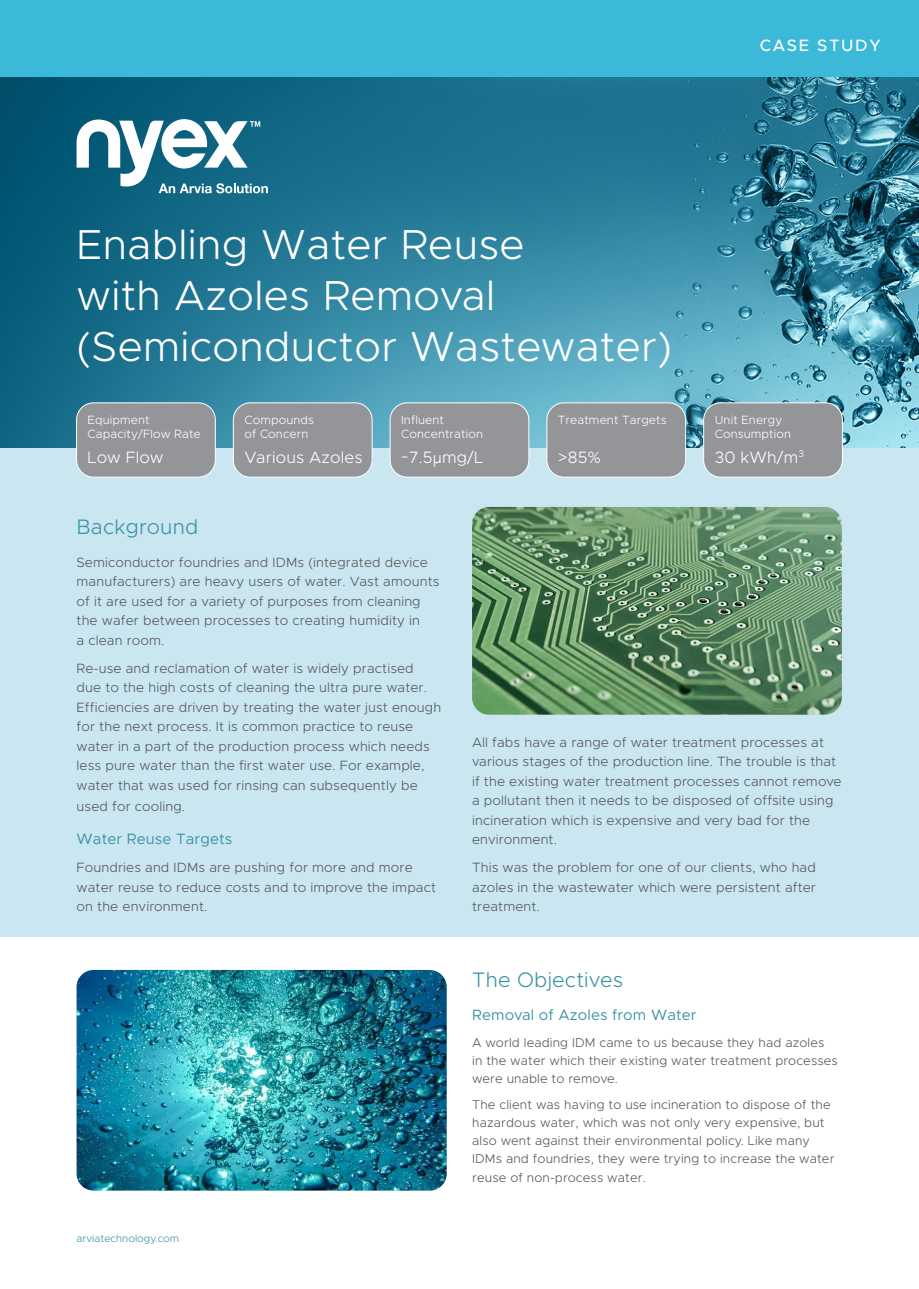
<style>
.page{position:relative;width:919px;height:1289px;background:#fff}
.page>*{position:absolute;margin:0;border:0;box-sizing:border-box;transform-origin:0 0}
.t1{font:300 42px/51px "Metropolis";letter-spacing:.01em;color:#fff}
.t2{font:300 21px "Metropolis";letter-spacing:.01em;color:#3d93a5}
.t3{font:300 16.5px "Metropolis";letter-spacing:.01em;color:#fff}
.t4{font:500 16.5px "Metropolis";letter-spacing:.1em;color:#fff}
.H4_Regular{font:15px "Metropolis";letter-spacing:.01em;color:#3d93a5}
.t5{font:300 13.5px/19.5px "Metropolis";letter-spacing:.01em;color:#57585a}
.Case_Study_Body{font:300 12.75px/18px "Metropolis";letter-spacing:.01em;color:#57585a}
.t6{font:300 12px/13.5px "Metropolis";letter-spacing:.01em;color:#fff}
.t7{font:300 10.5px "Metropolis";color:#3d93a5}
.s1{font-family:"Avenir"}
</style>
<div class="page">
<div style="left:0;top:0;width:918px;height:936px;background:#c9e6f1"></div>
<img style="left:0;top:77px;width:918px;height:370px">
<svg style="left:77px;top:119px;width:191px;height:74px;background:#6c9fb1"></svg>
<div style="left:0;top:0;width:918px;height:77px;background:#3cb8d8"></div>
<div style="left:77px;top:403px;width:138px;height:74px;background:#939598;border-radius:17px"></div>
<div style="left:76px;top:402px;width:140px;height:75px;border:1px solid #fff;border-radius:17px"></div>
<div style="left:233px;top:403px;width:139px;height:74px;background:#939598;border-radius:17px"></div>
<div style="left:233px;top:402px;width:139px;height:75px;border:1px solid #fff;border-radius:17px"></div>
<div style="left:390px;top:403px;width:139px;height:74px;background:#939598;border-radius:17px"></div>
<div style="left:390px;top:402px;width:139px;height:75px;border:1px solid #fff;border-radius:17px"></div>
<div style="left:547px;top:403px;width:138px;height:74px;background:#939598;border-radius:17px"></div>
<div style="left:546px;top:402px;width:140px;height:75px;border:1px solid #fff;border-radius:17px"></div>
<div style="left:703px;top:403px;width:139px;height:74px;background:#939598;border-radius:17px"></div>
<div style="left:703px;top:402px;width:139px;height:75px;border:1px solid #fff;border-radius:17px"></div>
<img style="left:472px;top:507px;width:369px;height:207px">
<img style="left:77px;top:969px;width:369px;height:221px">
<h2 class="t4" style="left:759px;top:35px;width:122px">CASE STUDY</h2>
<p class="t1" style="left:77px;top:219px;width:597px">Enabling Water Reuse<br>with Azoles Removal (Semiconductor Wastewater)</p>
<h2 class="t6" style="left:88px;top:413px;width:115px">Equipment<br>Capacity/Flow Rate</h2>
<h2 class="t3" style="left:88px;top:447px;width:77px">Low Flow</h2>
<h2 class="t6" style="left:244px;top:413px;width:71px">Compounds of Concern</h2>
<h2 class="t3" style="left:244px;top:447px;width:120px">Various Azoles</h2>
<h2 class="t6" style="left:401px;top:413px;width:83px">Influent<br>Concentration</h2>
<h2 class="t3" style="left:401px;top:447px;width:83px">~7.5<span class="s1">µ</span>mg/L</h2>
<h2 class="t6" style="left:558px;top:413px;width:110px">Treatment Targets</h2>
<h2 class="t3" style="left:558px;top:447px;width:44px">&gt;85%</h2>
<h2 class="t6" style="left:714px;top:413px;width:78px">Unit Energy<br>Consumption</h2>
<h2 class="t3" style="left:714px;top:447px;width:91px">30 kWh/m<sup>3</sup></h2>
<h2 class="t2" style="left:77px;top:514px;width:123px">Background</h2>
<p class="t5" style="left:77px;top:552px;width:364px">Semiconductor foundries and IDMs (integrated device manufacturers) are heavy users of water. Vast amounts of it are used for a variety of purposes from cleaning the wafer between processes to creating humidity in<br>a clean room.</p>
<p class="t5" style="left:77px;top:658px;width:366px">Re-use and reclamation of water is widely practised due to the high costs of cleaning the ultra pure water.<br>Efficiencies are driven by treating the water just enough for the next process. It is common practice to reuse water in a part of the production process which needs less pure water than the first water use. For example, water that was used for rinsing can subsequently be</p>
<p class="t5" style="left:77px;top:796px;width:110px">used for cooling.</p>
<p class="H4_Regular" style="left:77px;top:830px;width:157px">Water Reuse Targets</p>
<p class="t5" style="left:77px;top:858px;width:361px">Foundries and IDMs are pushing for more and more water reuse to reduce costs and to improve the impact on the environment.</p>
<p class="t7" style="left:77px;top:1231px;width:104px">arviatechnology.com</p>
<p class="t5" style="left:472px;top:732px;width:371px">All fabs have a range of water treatment processes at various stages of the production line. The trouble is that if the existing water treatment processes cannot remove a pollutant then it needs to be disposed of offsite using incineration which is expensive and very bad for the environment.</p>
<p class="t5" style="left:472px;top:858px;width:345px;text-align:justify">This was the problem for one of our clients, who had azoles in the wastewater which were persistent after treatment.</p>
<p class="t2" style="left:472px;top:966px;width:152px">The Objectives</p>
<p class="H4_Regular" style="left:472px;top:1005px;width:226px">Removal of Azoles from Water</p>
<p class="Case_Study_Body" style="left:472px;top:1033px;width:367px">A world leading IDM came to us because they had azoles in the water which their existing water treatment processes were unable to remove.</p>
<p class="Case_Study_Body" style="left:472px;top:1095px;width:363px">The client was having to use incineration to dispose of the hazardous water, which was not only very expensive, but also went against their environmental policy. Like many IDMs and foundries, they were trying to increase the water reuse of non-process water.</p>
</div>
